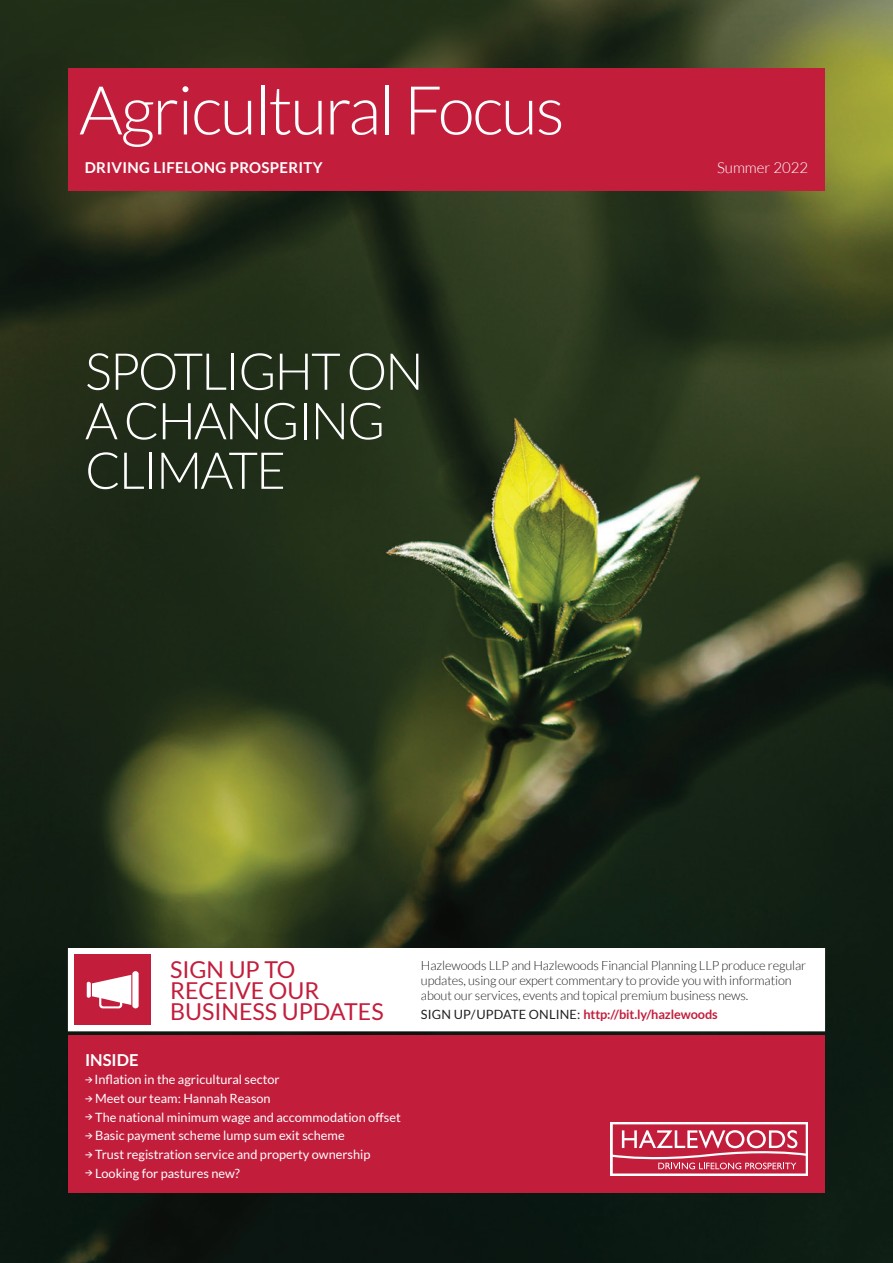
<style>
.page{position:relative;width:893px;height:1263px;background:#fff}
.page>*{position:absolute;margin:0;border:0;box-sizing:border-box;transform-origin:0 0}
.t1{font:300 67.5px "Lato";letter-spacing:-.03em;color:#fff}
.t2{font:300 51px/49.5px "Lato";letter-spacing:-.04em;color:#fff}
.t3{font:23.25px/21px "Lato";color:#c21e3c}
.t4{font:700 16.5px "Lato";color:#fff}
.t5{font:700 15px "Lato";letter-spacing:.02em;color:#fff}
.t6{font:300 15px "Lato";color:#fff}
.t7{font:12.75px/18.6px "Lato";color:#fff}
.t8{font:300 12.75px/15px "Lato";letter-spacing:-.01em;color:#231f20}
.t9{font:700 12.75px "Lato";letter-spacing:-.01em;color:#c21e3c}
.s1{font-weight:400;color:#231f20}
</style>
<div class="page">
<img style="left:0;top:0;width:893px;height:1263px">
<div style="left:68px;top:1035px;width:757px;height:158px;background:#c21e3c"></div>
<div style="left:611px;top:1122px;width:197px;height:54px;background:linear-gradient(to right,#fff,#fff)"></div>
<svg style="left:613px;top:1124px;width:193px;height:49px"></svg>
<div style="left:68px;top:949px;width:757px;height:82px;background:#fff"></div>
<div style="left:74px;top:955px;width:77px;height:70px;background:#c21e3c"></div>
<svg style="left:87px;top:971px;width:52px;height:37px"></svg>
<div style="left:68px;top:68px;width:757px;height:123px;background:#c21e3c"></div>
<h1 class="t1" style="left:79px;top:74px;width:487px">Agricultural Focus</h1>
<p class="t5" style="left:85px;top:159px;width:239px">DRIVING LIFELONG PROSPERITY</p>
<p class="t6" style="left:717px;top:160px;width:93px">Summer 2022</p>
<h2 class="t2" style="left:85px;top:347px;width:340px">SPOTLIGHT ON<br>A CHANGING<br>CLIMATE</h2>
<h3 class="t3" style="left:170px;top:958px;width:215px">SIGN UP TO<br>RECEIVE OUR<br>BUSINESS UPDATES</h3>
<p class="t8" style="left:421px;top:958px;width:387px">Hazlewoods LLP and Hazlewoods Financial Planning LLP produce regular updates, using our expert commentary to provide you with information about our services, events and topical premium business news.</p>
<p class="t9" style="left:421px;top:1007px;width:298px"><span class="s1">SIGN UP/UPDATE ONLINE:</span> http://bit.ly/hazlewoods</p>
<p class="t4" style="left:85px;top:1050px;width:55px">INSIDE</p>
<p class="t7" style="left:85px;top:1070px;width:317px"><sup>&gt;</sup> Inflation in the agricultural sector<br><sup>&gt;</sup> Meet our team: Hannah Reason<br><sup>&gt;</sup> The national minimum wage and accommodation offset <sup>&gt;</sup> Basic payment scheme lump sum exit scheme<br><sup>&gt;</sup> Trust registration service and property ownership<br><sup>&gt;</sup> Looking for pastures new?</p>
</div>
